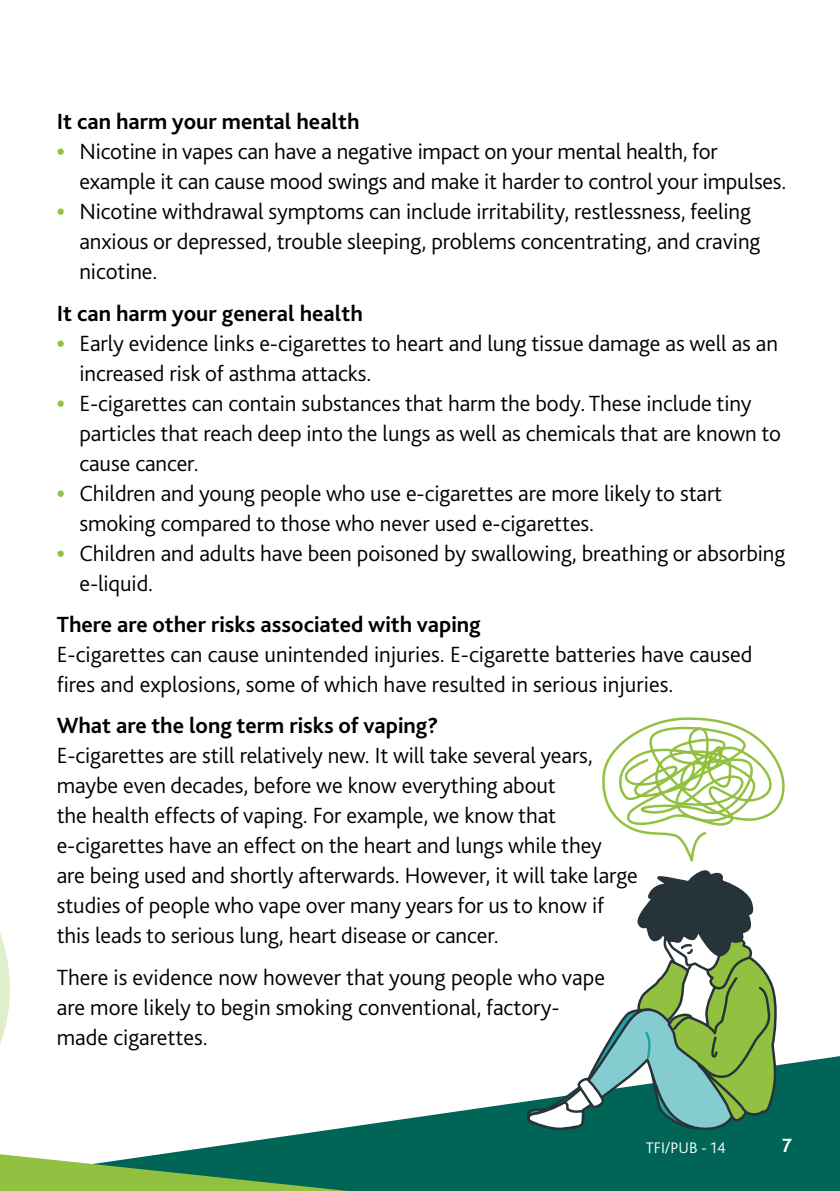
<style>
.page{position:relative;width:840px;height:1191px;background:#fff}
.page>*{position:absolute;margin:0;border:0;box-sizing:border-box;transform-origin:0 0}
.t1{font:300 23px/30px "Bliss 2";letter-spacing:-.005em;color:#000}
.t2{font:700 23px "Bliss 2";color:#000}
.t3{font:700 20px "Bliss 2";color:#fff}
.t4{font:300 16px "Bliss 2";color:#fff}
.s1{font-weight:800;color:#92c040}
</style>
<div class="page">
<svg style="left:348px;top:1056px;width:491px;height:135px;fill:#006556"></svg>
<svg style="left:0;top:933px;width:348px;height:258px"></svg>
<svg style="left:522px;top:717px;width:269px;height:414px"></svg>
<p class="t2" style="left:57px;top:107px;width:304px">It can harm your mental health</p>
<p class="t1" style="left:79px;top:136px;width:708px;text-indent:-23px"><span class="s1">•</span> Nicotine in vapes can have a negative impact on your mental health, for example it can cause mood swings and make it harder to control your impulses.</p>
<p class="t1" style="left:79px;top:196px;width:682px;text-indent:-23px"><span class="s1">•</span> Nicotine withdrawal symptoms can include irritability, restlessness, feeling anxious or depressed, trouble sleeping, problems concentrating, and craving nicotine.</p>
<p class="t2" style="left:57px;top:298px;width:307px">It can harm your general health</p>
<p class="t1" style="left:79px;top:327px;width:699px;text-indent:-23px"><span class="s1">•</span> Early evidence links e-cigarettes to heart and lung tissue damage as well as an increased risk of asthma attacks.</p>
<p class="t1" style="left:79px;top:387px;width:702px;text-indent:-23px"><span class="s1">•</span> E-cigarettes can contain substances that harm the body. These include tiny particles that reach deep into the lungs as well as chemicals that are known to cause cancer.</p>
<p class="t1" style="left:79px;top:477px;width:644px;text-indent:-23px"><span class="s1">•</span> Children and young people who use e-cigarettes are more likely to start smoking compared to those who never used e-cigarettes.</p>
<p class="t1" style="left:79px;top:537px;width:707px;text-indent:-23px"><span class="s1">•</span> Children and adults have been poisoned by swallowing, breathing or absorbing e-liquid.</p>
<p class="t2" style="left:57px;top:610px;width:425px">There are other risks associated with vaping</p>
<p class="t1" style="left:57px;top:638px;width:696px">E-cigarettes can cause unintended injuries. E-cigarette batteries have caused fires and explosions, some of which have resulted in serious injuries.</p>
<p class="t2" style="left:57px;top:711px;width:383px">What are the long term risks of vaping?</p>
<p class="t1" style="left:57px;top:740px;width:582px">E-cigarettes are still relatively new. It will take several years, maybe even decades, before we know everything about<br>the health effects of vaping. For example, we know that e-cigarettes have an effect on the heart and lungs while they<br>are being used and shortly afterwards. However, it will take large studies of people who vape over many years for us to know if this leads to serious lung, heart disease or cancer.</p>
<p class="t1" style="left:57px;top:961px;width:549px">There is evidence now however that young people who vape are more likely to begin smoking conventional, factory&shy;made cigarettes.</p>
<p class="t4" style="left:645px;top:1137px;width:81px">TFI/PUB - 14</p>
<p class="t3" style="left:781px;top:1132px;width:11px">7</p>
</div>
